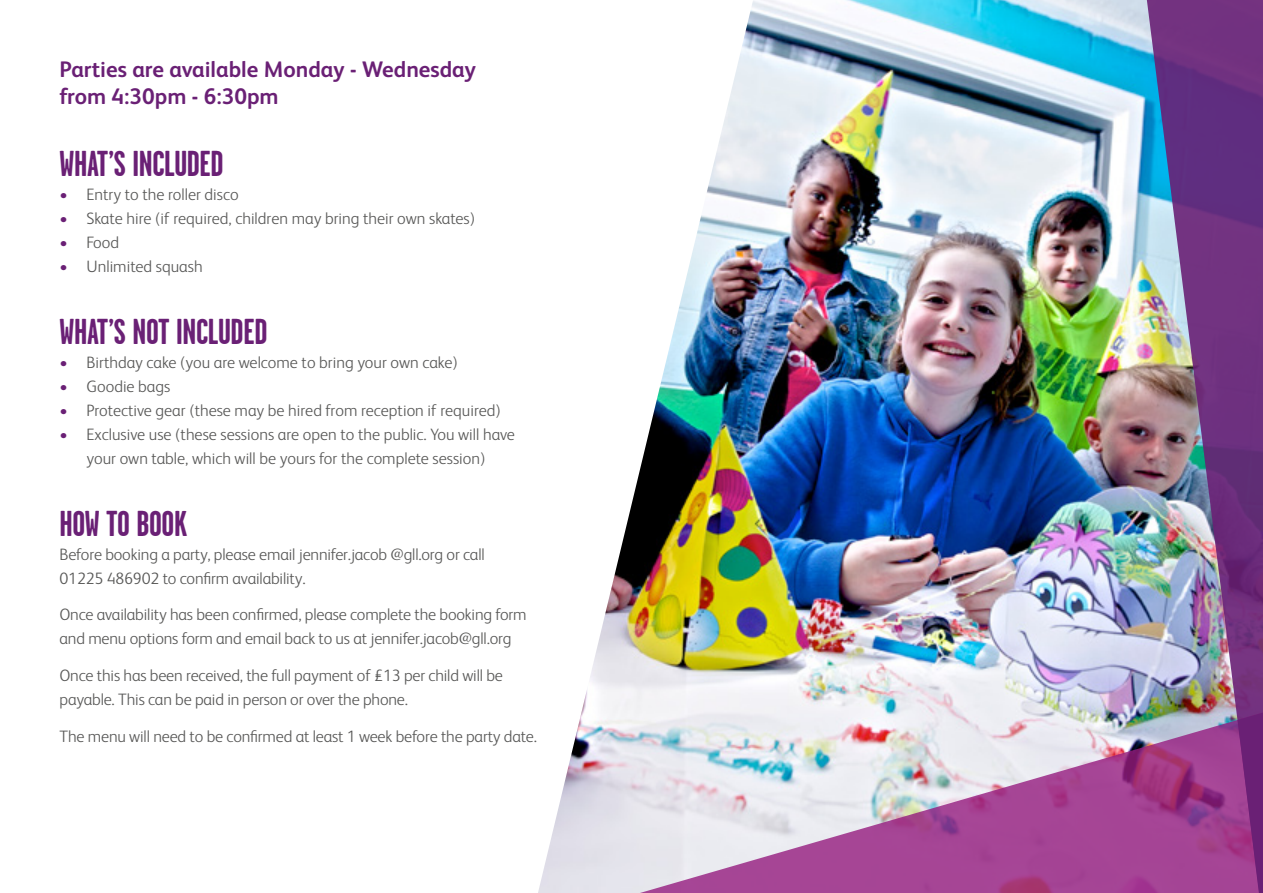
<style>
.page{position:relative;width:1263px;height:893px;background:#fff}
.page>*{position:absolute;margin:0;border:0;box-sizing:border-box;transform-origin:0 0}
.t1{font:700 36px "Garage Gothic";letter-spacing:-.01em;color:#6a2075}
.t2{font:700 22.5px/27px "FS Albert";color:#6a2075}
.t3{font:300 16.5px/24px "FS Albert";letter-spacing:-.01em;color:#575756}
.s1{color:#6a2075}
</style>
<div class="page">
<img style="left:538px;top:0;width:607px;height:893px">
<img style="left:1145px;top:0;width:118px;height:688px">
<img style="left:602px;top:688px;width:661px;height:205px">
<svg style="left:1237px;top:712px;width:26px;height:181px;background:#812c80"></svg>
<h2 class="t2" style="left:60px;top:55px;width:418px">Parties are available Monday - Wednesday from 4:30pm - 6:30pm</h2>
<h1 class="t1" style="left:60px;top:141px;width:166px">WHAT’S INCLUDED</h1>
<p class="t3" style="left:60px;top:181px;width:181px"><span class="s1">•</span> Entry to the roller disco</p>
<p class="t3" style="left:60px;top:205px;width:417px"><span class="s1">•</span> Skate hire (if required, children may bring their own skates)</p>
<p class="t3" style="left:60px;top:229px;width:61px"><span class="s1">•</span> Food</p>
<p class="t3" style="left:60px;top:253px;width:145px"><span class="s1">•</span> Unlimited squash</p>
<h1 class="t1" style="left:60px;top:309px;width:209px">WHAT’S NOT INCLUDED</h1>
<p class="t3" style="left:60px;top:349px;width:400px"><span class="s1">•</span> Birthday cake (you are welcome to bring your own cake)</p>
<p class="t3" style="left:60px;top:373px;width:112px"><span class="s1">•</span> Goodie bags</p>
<p class="t3" style="left:60px;top:397px;width:443px"><span class="s1">•</span> Protective gear (these may be hired from reception if required)</p>
<p class="t3" style="left:60px;top:421px;width:457px;text-align:center"><span class="s1">•</span> Exclusive use (these sessions are open to the public. You will have your own table, which will be yours for the complete session)</p>
<h1 class="t1" style="left:60px;top:501px;width:129px">HOW TO BOOK</h1>
<p class="t3" style="left:60px;top:541px;width:427px">Before booking a party, please email jennifer.jacob @gll.org or call<br>01225 486902 to confirm availability.</p>
<p class="t3" style="left:60px;top:602px;width:469px">Once availability has been confirmed, please complete the booking form and menu options form and email back to us at jennifer.jacob@gll.org</p>
<p class="t3" style="left:60px;top:663px;width:445px">Once this has been received, the full payment of £13 per child will be payable. This can be paid in person or over the phone.</p>
<p class="t3" style="left:60px;top:723px;width:479px">The menu will need to be confirmed at least 1 week before the party date.</p>
</div>
